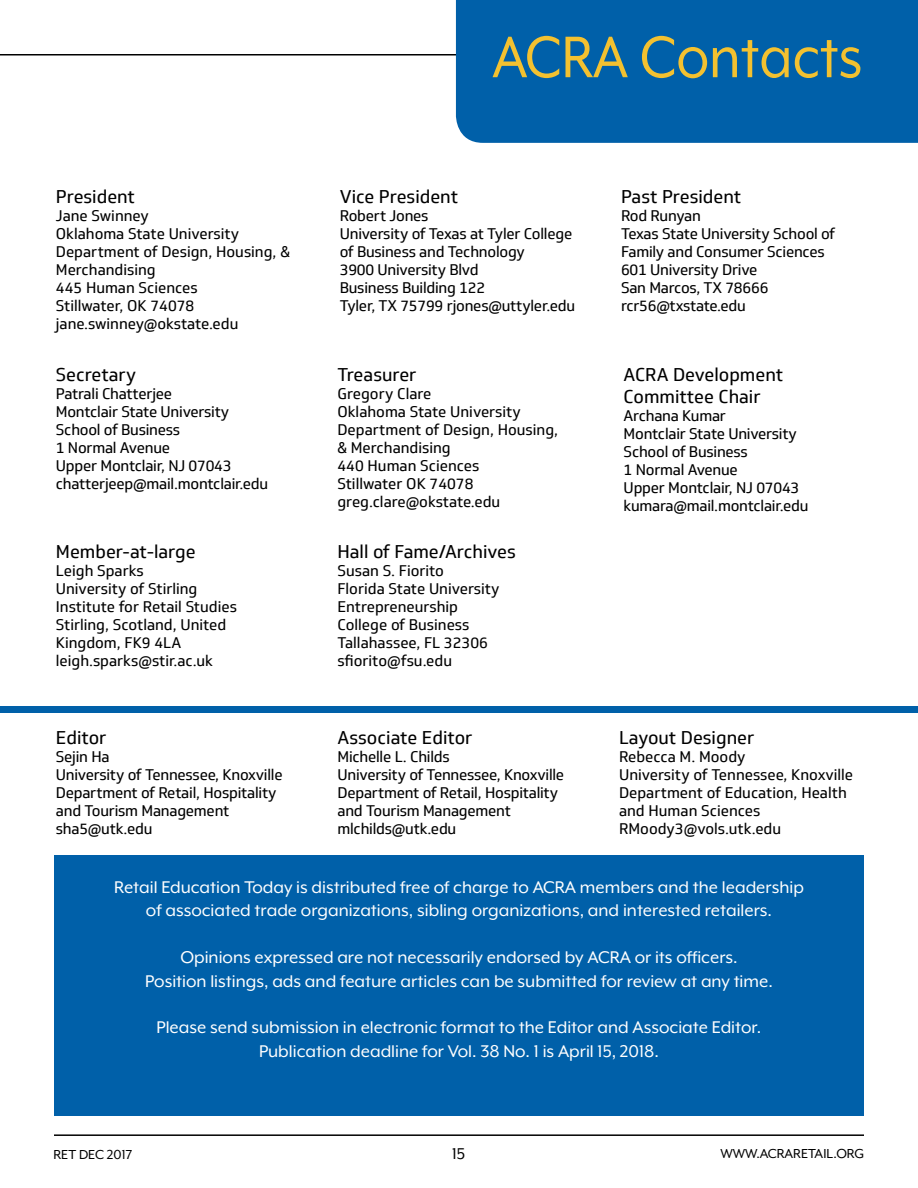
<style>
.page{position:relative;width:918px;height:1188px;background:#fff}
.page>*{position:absolute;margin:0;border:0;box-sizing:border-box;transform-origin:0 0}
.t1{font:67.5px "Mr Eaves XL Mod OT";color:#f3c130;scale:.9 1}
.t2{font:19.5px/23.4px "Mr Eaves XL Mod OT";color:#fff;text-align:center}
.t3{font:18px/21.6px "Soleto";color:#000}
.t4{font:18px "Mr Eaves XL Mod OT";color:#000}
.t5{font:15px/18px "Soleto";letter-spacing:-.015em;color:#000}
.t6{font:15px "Mr Eaves XL Mod OT";color:#000}
</style>
<div class="page">
<hr style="left:0;top:54px;width:609px;height:2px;background:#000">
<hr style="left:54px;top:1134px;width:810px;height:2px;background:#000">
<div style="left:54px;top:855px;width:810px;height:261px;background:#0060a9"></div>
<div style="left:0;top:706px;width:918px;height:7px;background:#0060a9"></div>
<div style="left:456px;top:0;width:462px;height:143px;background:#0060a9"></div>
<p class="t3" style="left:56px;top:186px;width:81px">President</p>
<p class="t5" style="left:56px;top:207px;width:236px">Jane Swinney<br>Oklahoma State University<br>Department of Design, Housing, &amp;<br>Merchandising<br>445 Human Sciences<br>Stillwater, OK 74078 jane.swinney@okstate.edu</p>
<p class="t3" style="left:56px;top:364px;width:82px">Secretary</p>
<p class="t5" style="left:56px;top:385px;width:214px">Patrali Chatterjee<br>Montclair State University<br>School of Business<br>1 Normal Avenue<br>Upper Montclair, NJ 07043 chatterjeep@mail.montclair.edu</p>
<p class="t3" style="left:56px;top:541px;width:141px">Member-at-large</p>
<p class="t5" style="left:56px;top:561px;width:183px">Leigh Sparks<br>University of Stirling<br>Institute for Retail Studies<br>Stirling, Scotland, United<br>Kingdom, FK9 4LA leigh.sparks@stir.ac.uk</p>
<p class="t3" style="left:56px;top:727px;width:52px">Editor</p>
<p class="t5" style="left:56px;top:748px;width:228px">Sejin Ha<br>University of Tennessee, Knoxville<br>Department of Retail, Hospitality and Tourism Management sha5@utk.edu</p>
<h1 class="t1" style="left:492px;top:23px;width:413px">ACRA Contacts</h1>
<p class="t3" style="left:340px;top:186px;width:120px">Vice President</p>
<p class="t5" style="left:340px;top:207px;width:237px">Robert Jones<br>University of Texas at Tyler College of Business and Technology<br>3900 University Blvd<br>Business Building 122<br>Tyler, TX 75799 rjones@uttyler.edu</p>
<p class="t3" style="left:338px;top:364px;width:81px">Treasurer</p>
<p class="t5" style="left:338px;top:385px;width:222px">Gregory Clare<br>Oklahoma State University<br>Department of Design, Housing, &amp; Merchandising<br>440 Human Sciences<br>Stillwater OK 74078 greg.clare@okstate.edu</p>
<p class="t3" style="left:338px;top:541px;width:180px">Hall of Fame/Archives</p>
<p class="t5" style="left:338px;top:561px;width:164px">Susan S. Fiorito<br>Florida State University<br>Entrepreneurship<br>College of Business<br>Tallahassee, FL 32306 sfiorito@fsu.edu</p>
<p class="t3" style="left:338px;top:727px;width:137px">Associate Editor</p>
<p class="t5" style="left:338px;top:748px;width:228px">Michelle L. Childs<br>University of Tennessee, Knoxville<br>Department of Retail, Hospitality and Tourism Management mlchilds@utk.edu</p>
<p class="t3" style="left:621px;top:186px;width:122px">Past President</p>
<p class="t5" style="left:621px;top:207px;width:216px">Rod Runyan<br>Texas State University School of<br>Family and Consumer Sciences<br>601 University Drive<br>San Marcos, TX 78666 rcr56@txstate.edu</p>
<p class="t3" style="left:624px;top:364px;width:161px">ACRA Development<br>Committee Chair</p>
<p class="t5" style="left:624px;top:406px;width:186px">Archana Kumar<br>Montclair State University<br>School of Business<br>1 Normal Avenue<br>Upper Montclair, NJ 07043 kumara@mail.montclair.edu</p>
<p class="t3" style="left:619px;top:727px;width:137px">Layout Designer</p>
<p class="t5" style="left:619px;top:748px;width:236px">Rebecca M. Moody<br>University of Tennessee, Knoxville<br>Department of Education, Health and Human Sciences<br>RMoody3@vols.utk.edu</p>
<h2 class="t2" style="left:114px;top:876px;width:691px">Retail Education Today is distributed free of charge to ACRA members and the leadership of associated trade organizations, sibling organizations, and interested retailers.</h2>
<h2 class="t2" style="left:145px;top:946px;width:629px">Opinions expressed are not necessarily endorsed by ACRA or its officers.<br>Position listings, ads and feature articles can be submitted for review at any time.</h2>
<h2 class="t2" style="left:157px;top:1016px;width:606px">Please send submission in electronic format to the Editor and Associate Editor.<br>Publication deadline for Vol. 38 No. 1 is April 15, 2018.</h2>
<p class="t6" style="left:54px;top:1147px;width:80px">RET DEC 2017</p>
<p class="t4" style="left:452px;top:1144px;width:14px">15</p>
<p class="t6" style="left:720px;top:1146px;width:145px">WWW.ACRARETAIL.ORG</p>
</div>
